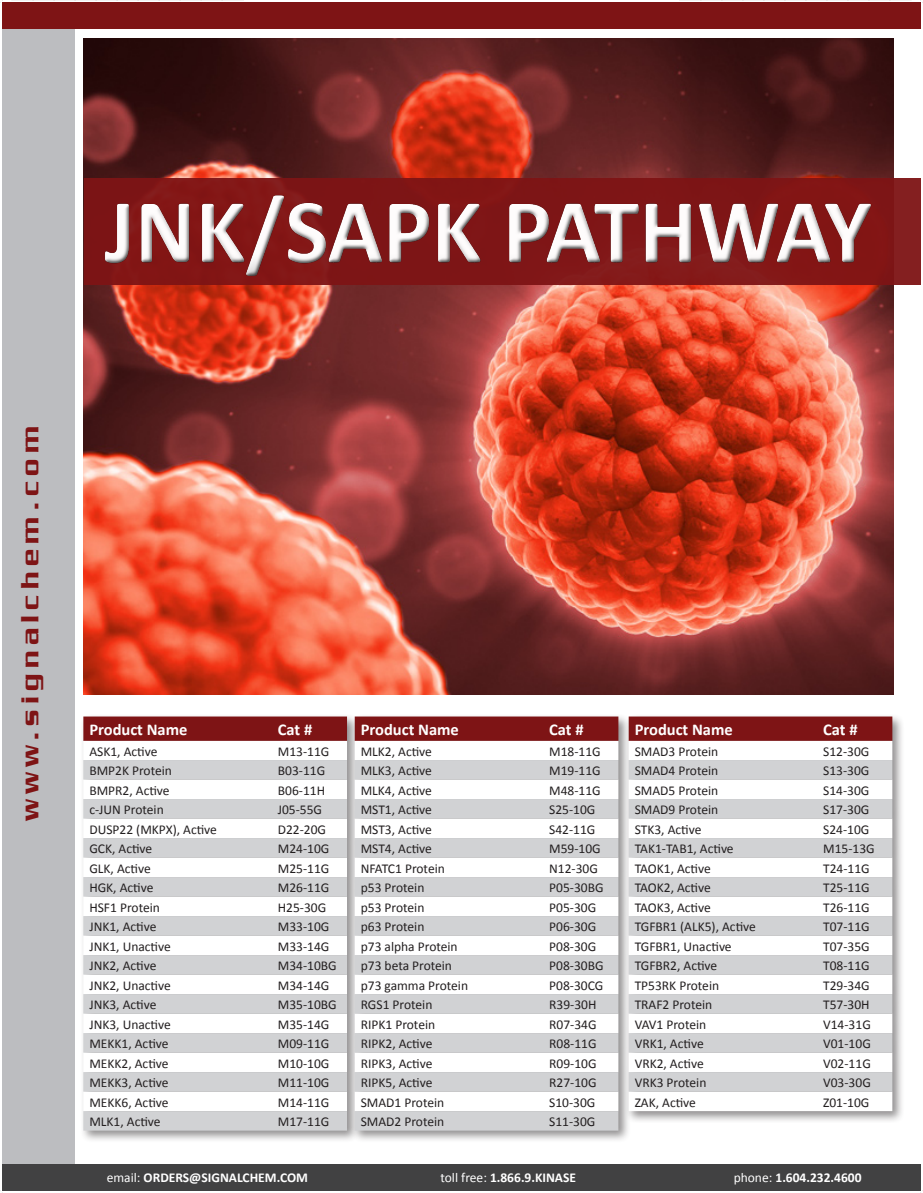
<style>
.page{position:relative;width:923px;height:1193px;background:#fff}
.page>*{position:absolute;margin:0;border:0;box-sizing:border-box;transform-origin:0 0}
.t1{font:500 27px "Serpentine Std";letter-spacing:.2em;color:#7e1415}
.t2{font:700 16.5px "Calibri";color:#fff}
.t3{font:13.5px "Calibri";color:#231f20}
.t4{font:700 13.5px "Calibri";color:#fff}
.s1{font-weight:400}
</style>
<div class="page">
<img style="left:83px;top:38px;width:810px;height:656px">
<div style="left:84px;top:178px;width:836px;height:106px;background:#841f20"></div>
<img style="left:96px;top:178px;width:785px;height:106px">
<div style="left:79px;top:712px;width:298px;height:454px;background:#231f20;opacity:.5"></div>
<svg style="left:83px;top:716px;width:264px;height:25px;background:#811a1b"></svg>
<svg style="left:83px;top:741px;width:264px;height:19px"></svg>
<svg style="left:83px;top:760px;width:264px;height:370px"></svg>
<div style="left:350px;top:712px;width:294px;height:454px;background:#231f20;opacity:.5"></div>
<svg style="left:355px;top:716px;width:263px;height:25px;background:#80191a"></svg>
<svg style="left:355px;top:741px;width:263px;height:19px"></svg>
<svg style="left:355px;top:760px;width:263px;height:370px;fill:#d1d2d4"></svg>
<div style="left:624px;top:712px;width:296px;height:437px;background:#231f20;opacity:.5"></div>
<svg style="left:628px;top:716px;width:264px;height:25px;background:#811a1b"></svg>
<svg style="left:628px;top:741px;width:264px;height:370px"></svg>
<svg style="left:628px;top:760px;width:264px;height:331px;fill:#d1d2d4"></svg>
<div style="left:2px;top:2px;width:72px;height:1188px;background:#bcbdc0"></div>
<div style="left:2px;top:1164px;width:918px;height:26px;background:#414142"></div>
<div style="left:2px;top:2px;width:918px;height:27px;background:#7e1415"></div>
<svg style="left:12px;top:0;width:232px;height:1px"></svg>
<svg style="left:679px;top:0;width:232px;height:1px"></svg>
<p class="t1" style="left:15px;top:821px;width:396px;rotate:-90deg">www.signalchem.com</p>
<p class="t2" style="left:89px;top:719px;width:100px">Product Name</p>
<p class="t2" style="left:278px;top:719px;width:36px">Cat #</p>
<p class="t3" style="left:89px;top:742px;width:70px">ASK1, Active</p>
<p class="t3" style="left:278px;top:742px;width:53px">M13-11G</p>
<p class="t3" style="left:89px;top:762px;width:84px">BMP2K Protein</p>
<p class="t3" style="left:278px;top:762px;width:49px">B03-11G</p>
<p class="t3" style="left:89px;top:781px;width:82px">BMPR2, Active</p>
<p class="t3" style="left:278px;top:781px;width:49px">B06-11H</p>
<p class="t3" style="left:89px;top:801px;width:76px">c-JUN Protein</p>
<p class="t3" style="left:278px;top:801px;width:46px">J05-55G</p>
<p class="t3" style="left:89px;top:820px;width:129px">DUSP22 (MKPX), Active</p>
<p class="t3" style="left:278px;top:820px;width:50px">D22-20G</p>
<p class="t3" style="left:89px;top:840px;width:64px">GCK, Active</p>
<p class="t3" style="left:278px;top:840px;width:53px">M24-10G</p>
<p class="t3" style="left:89px;top:859px;width:63px">GLK, Active</p>
<p class="t3" style="left:278px;top:859px;width:53px">M25-11G</p>
<p class="t3" style="left:89px;top:879px;width:66px">HGK, Active</p>
<p class="t3" style="left:278px;top:879px;width:53px">M26-11G</p>
<p class="t3" style="left:89px;top:898px;width:72px">HSF1 Protein</p>
<p class="t3" style="left:278px;top:898px;width:50px">H25-30G</p>
<p class="t3" style="left:89px;top:918px;width:69px">JNK1, Active</p>
<p class="t3" style="left:278px;top:918px;width:53px">M33-10G</p>
<p class="t3" style="left:89px;top:937px;width:83px">JNK1, Unactive</p>
<p class="t3" style="left:278px;top:937px;width:53px">M33-14G</p>
<p class="t3" style="left:89px;top:957px;width:69px">JNK2, Active</p>
<p class="t3" style="left:278px;top:957px;width:60px">M34-10BG</p>
<p class="t3" style="left:89px;top:976px;width:83px">JNK2, Unactive</p>
<p class="t3" style="left:278px;top:976px;width:53px">M34-14G</p>
<p class="t3" style="left:89px;top:996px;width:69px">JNK3, Active</p>
<p class="t3" style="left:278px;top:996px;width:60px">M35-10BG</p>
<p class="t3" style="left:89px;top:1015px;width:83px">JNK3, Unactive</p>
<p class="t3" style="left:278px;top:1015px;width:53px">M35-14G</p>
<p class="t3" style="left:89px;top:1035px;width:81px">MEKK1, Active</p>
<p class="t3" style="left:278px;top:1035px;width:53px">M09-11G</p>
<p class="t3" style="left:89px;top:1054px;width:81px">MEKK2, Active</p>
<p class="t3" style="left:278px;top:1054px;width:53px">M10-10G</p>
<p class="t3" style="left:89px;top:1074px;width:81px">MEKK3, Active</p>
<p class="t3" style="left:278px;top:1074px;width:53px">M11-10G</p>
<p class="t3" style="left:89px;top:1093px;width:81px">MEKK6, Active</p>
<p class="t3" style="left:278px;top:1093px;width:53px">M14-11G</p>
<p class="t3" style="left:89px;top:1113px;width:73px">MLK1, Active</p>
<p class="t3" style="left:278px;top:1113px;width:53px">M17-11G</p>
<p class="t2" style="left:361px;top:719px;width:100px">Product Name</p>
<p class="t2" style="left:549px;top:719px;width:36px">Cat #</p>
<p class="t3" style="left:361px;top:742px;width:73px">MLK2, Active</p>
<p class="t3" style="left:549px;top:742px;width:53px">M18-11G</p>
<p class="t3" style="left:361px;top:762px;width:73px">MLK3, Active</p>
<p class="t3" style="left:549px;top:762px;width:53px">M19-11G</p>
<p class="t3" style="left:361px;top:781px;width:73px">MLK4, Active</p>
<p class="t3" style="left:549px;top:781px;width:53px">M48-11G</p>
<p class="t3" style="left:361px;top:801px;width:73px">MST1, Active</p>
<p class="t3" style="left:549px;top:801px;width:48px">S25-10G</p>
<p class="t3" style="left:361px;top:820px;width:73px">MST3, Active</p>
<p class="t3" style="left:549px;top:820px;width:48px">S42-11G</p>
<p class="t3" style="left:361px;top:840px;width:73px">MST4, Active</p>
<p class="t3" style="left:549px;top:840px;width:53px">M59-10G</p>
<p class="t3" style="left:361px;top:859px;width:86px">NFATC1 Protein</p>
<p class="t3" style="left:549px;top:859px;width:50px">N12-30G</p>
<p class="t3" style="left:361px;top:879px;width:65px">p53 Protein</p>
<p class="t3" style="left:549px;top:879px;width:56px">P05-30BG</p>
<p class="t3" style="left:361px;top:898px;width:65px">p53 Protein</p>
<p class="t3" style="left:549px;top:898px;width:49px">P05-30G</p>
<p class="t3" style="left:361px;top:918px;width:65px">p63 Protein</p>
<p class="t3" style="left:549px;top:918px;width:49px">P06-30G</p>
<p class="t3" style="left:361px;top:937px;width:98px">p73 alpha Protein</p>
<p class="t3" style="left:549px;top:937px;width:49px">P08-30G</p>
<p class="t3" style="left:361px;top:957px;width:93px">p73 beta Protein</p>
<p class="t3" style="left:549px;top:957px;width:56px">P08-30BG</p>
<p class="t3" style="left:361px;top:976px;width:109px">p73 gamma Protein</p>
<p class="t3" style="left:549px;top:976px;width:56px">P08-30CG</p>
<p class="t3" style="left:361px;top:996px;width:73px">RGS1 Protein</p>
<p class="t3" style="left:549px;top:996px;width:49px">R39-30H</p>
<p class="t3" style="left:361px;top:1015px;width:76px">RIPK1 Protein</p>
<p class="t3" style="left:549px;top:1015px;width:49px">R07-34G</p>
<p class="t3" style="left:361px;top:1035px;width:73px">RIPK2, Active</p>
<p class="t3" style="left:549px;top:1035px;width:49px">R08-11G</p>
<p class="t3" style="left:361px;top:1054px;width:73px">RIPK3, Active</p>
<p class="t3" style="left:549px;top:1054px;width:49px">R09-10G</p>
<p class="t3" style="left:361px;top:1074px;width:73px">RIPK5, Active</p>
<p class="t3" style="left:549px;top:1074px;width:49px">R27-10G</p>
<p class="t3" style="left:361px;top:1093px;width:85px">SMAD1 Protein</p>
<p class="t3" style="left:549px;top:1093px;width:48px">S10-30G</p>
<p class="t3" style="left:361px;top:1113px;width:85px">SMAD2 Protein</p>
<p class="t3" style="left:549px;top:1113px;width:48px">S11-30G</p>
<p class="t2" style="left:634px;top:719px;width:100px">Product Name</p>
<p class="t2" style="left:823px;top:719px;width:36px">Cat #</p>
<p class="t3" style="left:634px;top:742px;width:85px">SMAD3 Protein</p>
<p class="t3" style="left:823px;top:742px;width:48px">S12-30G</p>
<p class="t3" style="left:634px;top:762px;width:85px">SMAD4 Protein</p>
<p class="t3" style="left:823px;top:762px;width:48px">S13-30G</p>
<p class="t3" style="left:634px;top:781px;width:85px">SMAD5 Protein</p>
<p class="t3" style="left:823px;top:781px;width:48px">S14-30G</p>
<p class="t3" style="left:634px;top:801px;width:85px">SMAD9 Protein</p>
<p class="t3" style="left:823px;top:801px;width:48px">S17-30G</p>
<p class="t3" style="left:634px;top:820px;width:68px">STK3, Active</p>
<p class="t3" style="left:823px;top:820px;width:48px">S24-10G</p>
<p class="t3" style="left:634px;top:840px;width:100px">TAK1-TAB1, Active</p>
<p class="t3" style="left:823px;top:840px;width:53px">M15-13G</p>
<p class="t3" style="left:634px;top:859px;width:78px">TAOK1, Active</p>
<p class="t3" style="left:823px;top:859px;width:48px">T24-11G</p>
<p class="t3" style="left:634px;top:879px;width:78px">TAOK2, Active</p>
<p class="t3" style="left:823px;top:879px;width:48px">T25-11G</p>
<p class="t3" style="left:634px;top:898px;width:78px">TAOK3, Active</p>
<p class="t3" style="left:823px;top:898px;width:48px">T26-11G</p>
<p class="t3" style="left:634px;top:918px;width:123px">TGFBR1 (ALK5), Active</p>
<p class="t3" style="left:823px;top:918px;width:48px">T07-11G</p>
<p class="t3" style="left:634px;top:937px;width:98px">TGFBR1, Unactive</p>
<p class="t3" style="left:823px;top:937px;width:48px">T07-35G</p>
<p class="t3" style="left:634px;top:957px;width:84px">TGFBR2, Active</p>
<p class="t3" style="left:823px;top:957px;width:48px">T08-11G</p>
<p class="t3" style="left:634px;top:976px;width:86px">TP53RK Protein</p>
<p class="t3" style="left:823px;top:976px;width:48px">T29-34G</p>
<p class="t3" style="left:634px;top:996px;width:79px">TRAF2 Protein</p>
<p class="t3" style="left:823px;top:996px;width:48px">T57-30H</p>
<p class="t3" style="left:634px;top:1015px;width:73px">VAV1 Protein</p>
<p class="t3" style="left:823px;top:1015px;width:49px">V14-31G</p>
<p class="t3" style="left:634px;top:1035px;width:70px">VRK1, Active</p>
<p class="t3" style="left:823px;top:1035px;width:49px">V01-10G</p>
<p class="t3" style="left:634px;top:1054px;width:70px">VRK2, Active</p>
<p class="t3" style="left:823px;top:1054px;width:49px">V02-11G</p>
<p class="t3" style="left:634px;top:1074px;width:73px">VRK3 Protein</p>
<p class="t3" style="left:823px;top:1074px;width:49px">V03-30G</p>
<p class="t3" style="left:634px;top:1093px;width:63px">ZAK, Active</p>
<p class="t3" style="left:823px;top:1093px;width:48px">Z01-10G</p>
<p class="t4" style="left:107px;top:1169px;width:203px"><span class="s1">email:</span> ORDERS@SIGNALCHEM.COM</p>
<p class="t4" style="left:440px;top:1169px;width:137px"><span class="s1">toll free:</span> 1.866.9.KINASE</p>
<p class="t4" style="left:733px;top:1169px;width:129px"><span class="s1">phone:</span> 1.604.232.4600</p>
</div>
